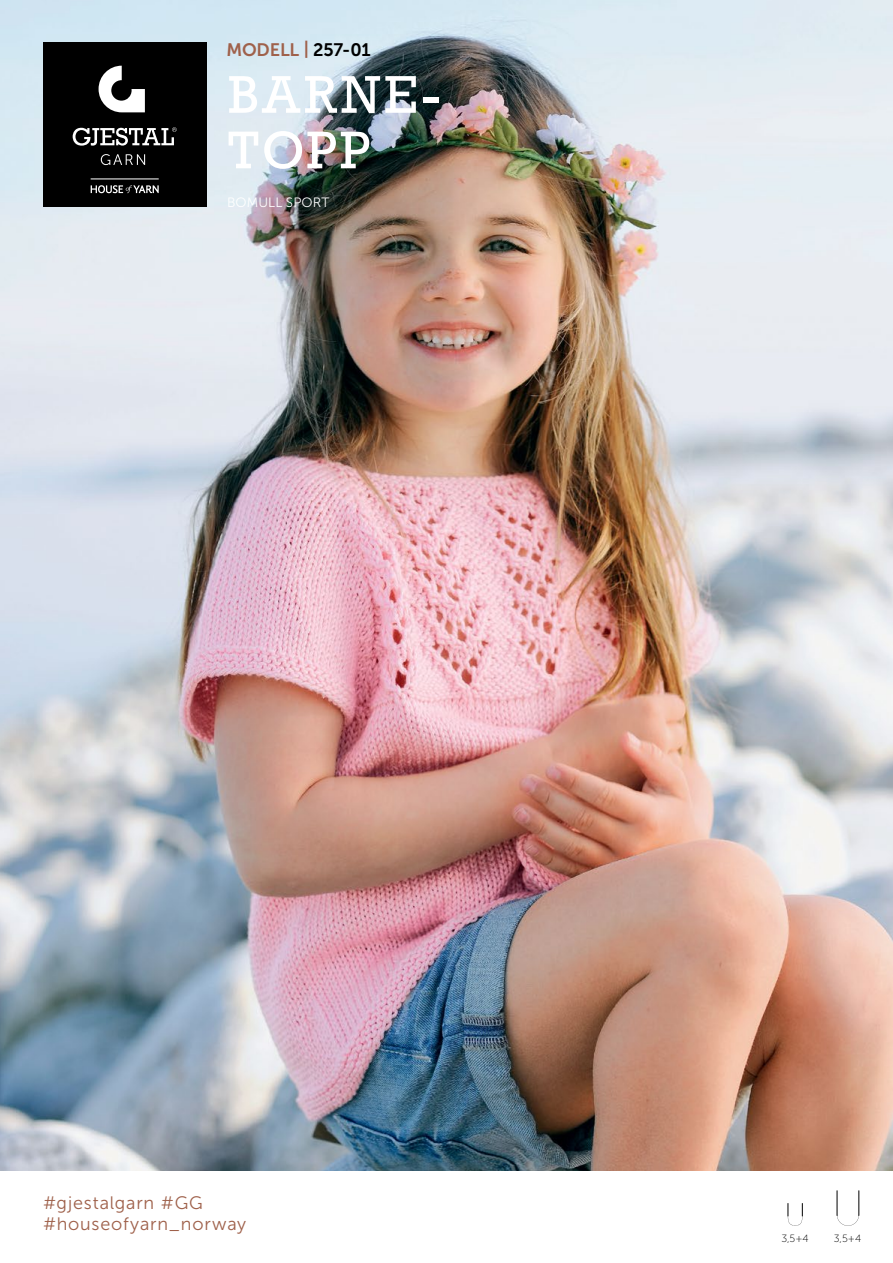
<style>
.page{position:relative;width:893px;height:1263px;background:#fff}
.page>*{position:absolute;margin:0;border:0;box-sizing:border-box;transform-origin:0 0}
.INNHOLD_-_Midtstilt{font:54px "Rockwell";letter-spacing:.05em;color:#fff}
.t1{font:18px "Museo Sans 300";letter-spacing:.045em;color:#9f614b}
.t2{font:18px "Museo Sans 700";letter-spacing:-.01em;color:#9f614b}
.t3{font:13.5px "Museo Sans 300";letter-spacing:.005em;color:#fff}
.t4{font:10.5px "Museo Sans 100";color:#000}
.s1{color:#000}
</style>
<div class="page">
<img style="left:0;top:0;width:893px;height:1171px">
<svg style="left:836px;top:1190px;width:23px;height:36px"></svg>
<div style="left:43px;top:43px;width:164px;height:164px;background:#000"></div>
<svg style="left:73px;top:127px;width:104px;height:19px"></svg>
<svg style="left:99px;top:66px;width:46px;height:46px"></svg>
<svg style="left:101px;top:154px;width:44px;height:11px"></svg>
<hr style="left:91px;top:179px;width:68px;height:1px;background:#fff">
<svg style="left:91px;top:185px;width:68px;height:8px"></svg>
<svg style="left:787px;top:1203px;width:16px;height:22px"></svg>
<p class="t2" style="left:226px;top:40px;width:146px">MODELL | <span class="s1">257-01</span></p>
<p class="INNHOLD_-_Midtstilt" style="left:228px;top:63px;width:214px">BARNE-</p>
<p class="INNHOLD_-_Midtstilt" style="left:228px;top:119px;width:144px">TOPP</p>
<p class="t3" style="left:227px;top:195px;width:104px">BOMULL SPORT</p>
<p class="t1" style="left:43px;top:1193px;width:161px">#gjestalgarn #GG</p>
<p class="t1" style="left:43px;top:1214px;width:205px">#houseofyarn_norway</p>
<p class="t4" style="left:781px;top:1233px;width:29px">3,5+4</p>
<p class="t4" style="left:834px;top:1233px;width:29px">3,5+4</p>
</div>
